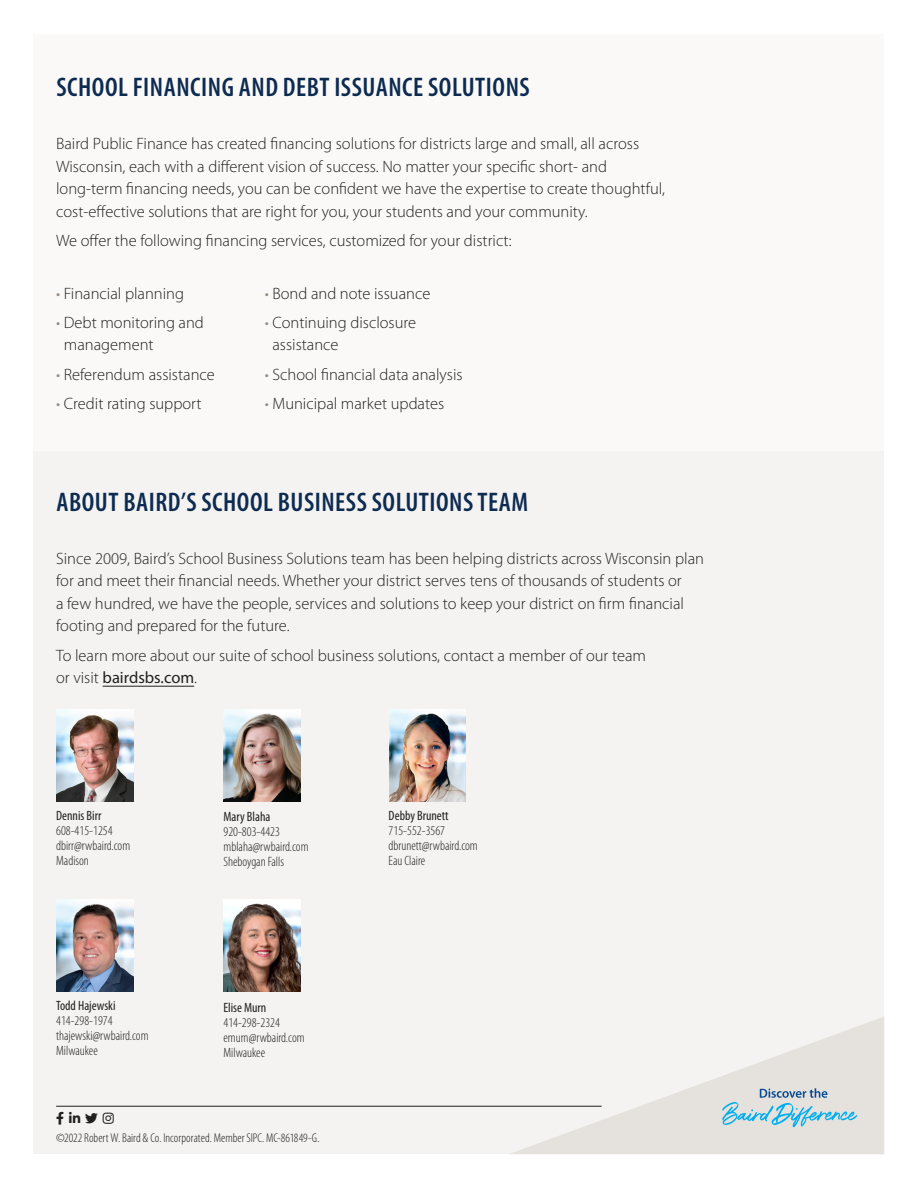
<style>
.page{position:relative;width:918px;height:1188px;background:#fff}
.page>*{position:absolute;margin:0;border:0;box-sizing:border-box;transform-origin:0 0}
.t1{font:600 condensed 27px "Myriad Pro";letter-spacing:.02em;color:#0d2b51}
.t2{font:300 16.5px/22.5px "Myriad Pro";color:#231f20}
.t3{font:300 condensed 13.5px/15px "Myriad Pro";color:#231f20}
.t4{font:condensed 13.5px/15px "Myriad Pro";color:#231f20}
.t5{font:300 condensed 12.75px "Myriad Pro";color:#231f20}
.t6{font:12.75px "Font Awesome 5 Brands";color:#231f20}
.s1{color:#998b7d}
.s2{font-weight:400}
.s3{font-weight:300}
</style>
<div class="page">
<div style="left:34px;top:450px;width:850px;height:704px;background:#f4f3f1"></div>
<div style="left:34px;top:34px;width:850px;height:416px;background:#faf9f8"></div>
<hr style="left:103px;top:686px;width:91px;height:1px;background:#231f20">
<svg style="left:509px;top:1017px;width:375px;height:137px"></svg>
<svg style="left:722px;top:1088px;width:135px;height:39px;background:#bad3dc"></svg>
<hr style="left:56px;top:1106px;width:546px;height:1px;background:#231f20">
<img style="left:56px;top:710px;width:77px;height:92px">
<img style="left:389px;top:710px;width:77px;height:92px">
<img style="left:223px;top:899px;width:77px;height:93px">
<img style="left:56px;top:899px;width:77px;height:93px">
<img style="left:223px;top:709px;width:77px;height:92px">
<p class="t1" style="left:56px;top:73px;width:475px">SCHOOL FINANCING AND DEBT ISSUANCE SOLUTIONS</p>
<p class="t2" style="left:56px;top:133px;width:610px">Baird Public Finance has created financing solutions for districts large and small, all across Wisconsin, each with a different vision of success. No matter your specific short- and long-term financing needs, you can be confident we have the expertise to create thoughtful, cost-effective solutions that are right for you, your students and your community.</p>
<p class="t2" style="left:56px;top:230px;width:457px">We offer the following financing services, customized for your district:</p>
<p class="t2" style="left:56px;top:282px;width:129px"><span class="s1">•</span> Financial planning</p>
<p class="t2" style="left:64px;top:311px;width:142px;text-indent:-8px"><span class="s1">•</span> Debt monitoring and management</p>
<p class="t2" style="left:56px;top:363px;width:160px"><span class="s1">•</span> Referendum assistance</p>
<p class="t2" style="left:56px;top:392px;width:147px"><span class="s1">•</span> Credit rating support</p>
<p class="t2" style="left:265px;top:282px;width:167px"><span class="s1">•</span> Bond and note issuance</p>
<p class="t2" style="left:272px;top:311px;width:145px;text-indent:-8px"><span class="s1">•</span> Continuing disclosure assistance</p>
<p class="t2" style="left:265px;top:363px;width:199px"><span class="s1">•</span> School financial data analysis</p>
<p class="t2" style="left:265px;top:392px;width:181px"><span class="s1">•</span> Municipal market updates</p>
<p class="t1" style="left:56px;top:487px;width:473px">ABOUT BAIRD’S SCHOOL BUSINESS SOLUTIONS TEAM</p>
<p class="t2" style="left:56px;top:547px;width:649px">Since 2009, Baird’s School Business Solutions team has been helping districts across Wisconsin plan for and meet their financial needs. Whether your district serves tens of thousands of students or<br>a few hundred, we have the people, services and solutions to keep your district on firm financial footing and prepared for the future.</p>
<p class="t2" style="left:56px;top:644px;width:591px">To learn more about our suite of school business solutions, contact a member of our team or visit <span class="s2">bairdsbs.com</span>.</p>
<p class="t3" style="left:56px;top:809px;width:76px"><span class="s2">Dennis Birr<br></span>608-415-1254 dbirr@rwbaird.com<br>Madison</p>
<p class="t3" style="left:389px;top:809px;width:91px"><span class="s2">Debby Brunett<br></span>715-552-3567 dbrunett@rwbaird.com<br>Eau Claire</p>
<p class="t4" style="left:223px;top:809px;width:48px">Mary Blaha</p>
<p class="t3" style="left:223px;top:824px;width:58px">920-803-4423</p>
<p class="t3" style="left:223px;top:839px;width:87px">mblaha@rwbaird.com</p>
<p class="t3" style="left:223px;top:854px;width:62px">Sheboygan Falls</p>
<p class="t4" style="left:56px;top:998px;width:61px">Todd Hajewski<br><span class="s3">414-298-1974</span></p>
<p class="t3" style="left:56px;top:1029px;width:94px">thajewski@rwbaird.com</p>
<p class="t3" style="left:56px;top:1044px;width:43px">Milwaukee</p>
<p class="t3" style="left:223px;top:1000px;width:83px"><span class="s2">Elise Murn<br></span>414-298-2324 emurn@rwbaird.com<br>Milwaukee</p>
<p class="t6" style="left:56px;top:1112px;width:26px">□□ ■■■</p>
<p class="t5" style="left:56px;top:1131px;width:265px">©2022 Robert W. Baird &amp; Co. Incorporated. Member SIPC. MC-861849-G.</p>
</div>
